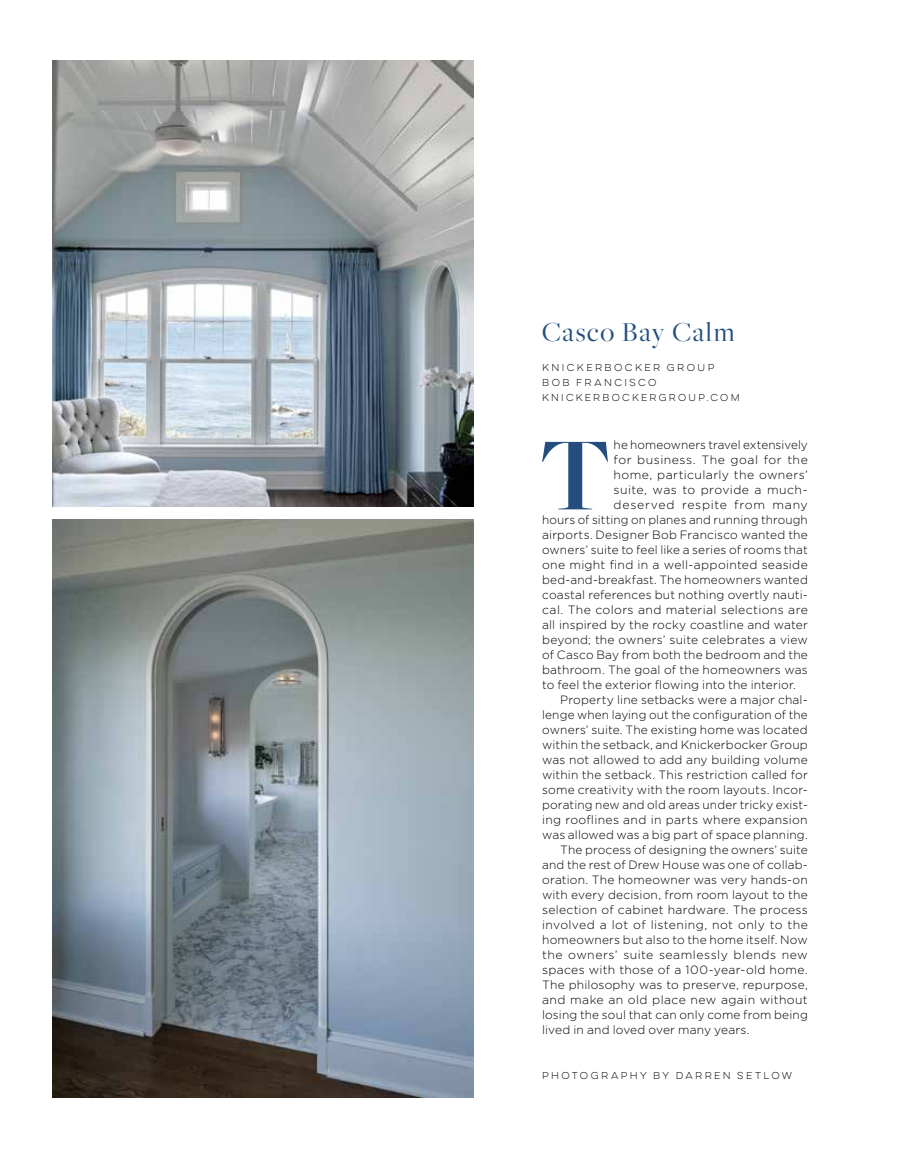
<style>
.page{position:relative;width:918px;height:1161px;background:#fff}
.page>*{position:absolute;margin:0;border:0;box-sizing:border-box;transform-origin:0 0}
.t1{font:700 108px "Freight Big Pro";color:#234e7e}
.t2{font:28.5px "Freight Big Pro";letter-spacing:.055em;color:#234e7e}
.t3{font:300 12px "Gotham";letter-spacing:.015em;color:#000}
.t4{font:300 12px "Gotham";letter-spacing:.04em;color:#000}
.t5{font:300 12px "Gotham";letter-spacing:.045em;color:#000}
.t6{font:300 12px "Gotham";letter-spacing:.035em;color:#000}
.t7{font:300 12px "Gotham";letter-spacing:.06em;color:#000}
.t8{font:9px/15px "Lulo Clean One";letter-spacing:.065em;color:#000}
</style>
<div class="page">
<img style="left:53px;top:520px;width:421px;height:578px">
<img style="left:53px;top:61px;width:421px;height:446px">
<h2 class="t2" style="left:542px;top:313px;width:194px">Casco Bay Calm</h2>
<p class="t8" style="left:542px;top:360px;width:201px">KNICKERBOCKER GROUP<br>BOB FRANCISCO<br>KNICKERBOCKERGROUP.COM</p>
<h1 class="t1" style="left:539px;top:404px;width:74px">T</h1>
<p class="t3" style="left:614px;top:438px;width:196px">he homeowners travel extensively</p>
<p class="t5" style="left:614px;top:453px;width:196px">for business. The goal for the</p>
<p class="t3" style="left:614px;top:468px;width:196px">home, particularly the owners’</p>
<p class="t6" style="left:614px;top:483px;width:196px">suite, was to provide a much-</p>
<p class="t7" style="left:614px;top:498px;width:196px">deserved respite from many</p>
<p class="t3" style="left:542px;top:513px;width:267px">hours of sitting on planes and running through</p>
<p class="t3" style="left:542px;top:528px;width:267px">airports. Designer Bob Francisco wanted the</p>
<p class="t3" style="left:542px;top:543px;width:267px">owners’ suite to feel like a series of rooms that</p>
<p class="t3" style="left:542px;top:558px;width:267px">one might find in a well-appointed seaside</p>
<p class="t3" style="left:542px;top:573px;width:267px">bed-and-breakfast. The homeowners wanted</p>
<p class="t3" style="left:542px;top:588px;width:267px">coastal references but nothing overtly nauti-</p>
<p class="t3" style="left:542px;top:603px;width:267px">cal. The colors and material selections are</p>
<p class="t3" style="left:542px;top:618px;width:267px">all inspired by the rocky coastline and water</p>
<p class="t3" style="left:542px;top:633px;width:267px">beyond; the owners’ suite celebrates a view</p>
<p class="t3" style="left:542px;top:648px;width:267px">of Casco Bay from both the bedroom and the</p>
<p class="t3" style="left:542px;top:663px;width:267px">bathroom. The goal of the homeowners was</p>
<p class="t3" style="left:542px;top:678px;width:255px">to feel the exterior flowing into the interior.</p>
<p class="t3" style="left:560px;top:693px;width:249px">Property line setbacks were a major chal-</p>
<p class="t3" style="left:542px;top:708px;width:267px">lenge when laying out the configuration of the</p>
<p class="t3" style="left:542px;top:723px;width:267px">owners’ suite. The existing home was located</p>
<p class="t3" style="left:542px;top:738px;width:267px">within the setback, and Knickerbocker Group</p>
<p class="t3" style="left:542px;top:753px;width:267px">was not allowed to add any building volume</p>
<p class="t3" style="left:542px;top:768px;width:267px">within the setback. This restriction called for</p>
<p class="t3" style="left:542px;top:783px;width:267px">some creativity with the room layouts. Incor-</p>
<p class="t3" style="left:542px;top:798px;width:267px">porating new and old areas under tricky exist-</p>
<p class="t3" style="left:542px;top:813px;width:267px">ing rooflines and in parts where expansion</p>
<p class="t3" style="left:542px;top:828px;width:267px">was allowed was a big part of space planning.</p>
<p class="t3" style="left:560px;top:843px;width:249px">The process of designing the owners’ suite</p>
<p class="t3" style="left:542px;top:858px;width:267px">and the rest of Drew House was one of collab-</p>
<p class="t3" style="left:542px;top:873px;width:267px">oration. The homeowner was very hands-on</p>
<p class="t3" style="left:542px;top:888px;width:267px">with every decision, from room layout to the</p>
<p class="t3" style="left:542px;top:903px;width:267px">selection of cabinet hardware. The process</p>
<p class="t3" style="left:542px;top:918px;width:267px">involved a lot of listening, not only to the</p>
<p class="t3" style="left:542px;top:933px;width:267px">homeowners but also to the home itself. Now</p>
<p class="t4" style="left:542px;top:948px;width:267px">the owners’ suite seamlessly blends new</p>
<p class="t3" style="left:542px;top:963px;width:267px">spaces with those of a 100-year-old home.</p>
<p class="t3" style="left:542px;top:978px;width:267px">The philosophy was to preserve, repurpose,</p>
<p class="t3" style="left:542px;top:993px;width:267px">and make an old place new again without</p>
<p class="t3" style="left:542px;top:1008px;width:267px">losing the soul that can only come from being</p>
<p class="t3" style="left:542px;top:1023px;width:209px">lived in and loved over many years.</p>
<p class="t8" style="left:542px;top:1068px;width:253px">PHOTOGRAPHY BY DARREN SETLOW</p>
</div>
